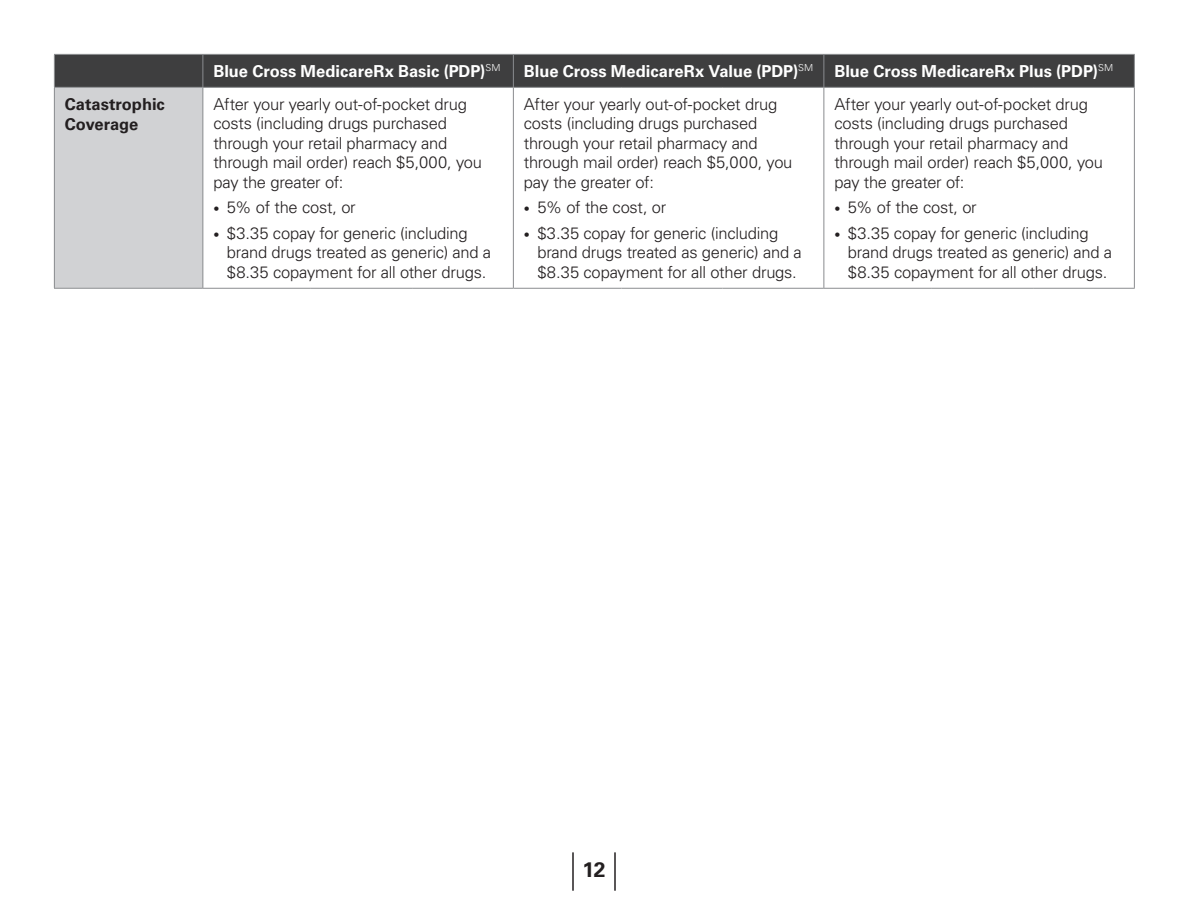
<style>
.page{position:relative;width:1188px;height:918px;background:#fff}
.page>*{position:absolute;margin:0;border:0;box-sizing:border-box;transform-origin:0 0}
.t1{font:700 21px "Univers LT Std";color:#231f20}
.chart_body{font:300 16.5px/19.5px "Univers LT Std";letter-spacing:-.015em;color:#231f20}
.chart_header_row{font:700 16.5px "Univers LT Std";color:#fff}
.left_column{font:700 16.5px "Univers LT Std";color:#231f20}
.s1{font-size:12px}
</style>
<div class="page">
<hr style="left:614px;top:852px;width:2px;height:39px;background:#231f20">
<hr style="left:572px;top:852px;width:2px;height:39px;background:#231f20">
<div style="left:55px;top:55px;width:1079px;height:32px;background:#3e3e3f"></div>
<div style="left:54px;top:87px;width:149px;height:201px;background:#d1d2d4"></div>
<hr style="left:1134px;top:55px;width:1px;height:32px;background:#8a8c8f">
<hr style="left:513px;top:54px;width:108px;height:1px;background:#8a8c8f">
<hr style="left:621px;top:54px;width:102px;height:1px;background:#8a8c8f">
<hr style="left:723px;top:54px;width:101px;height:1px;background:#8a8c8f">
<hr style="left:513px;top:87px;width:108px;height:1px;background:#8a8c8f">
<hr style="left:621px;top:87px;width:102px;height:1px;background:#8a8c8f">
<hr style="left:723px;top:87px;width:101px;height:1px;background:#8a8c8f">
<hr style="left:54px;top:54px;width:149px;height:1px;background:#8a8c8f">
<hr style="left:54px;top:55px;width:1px;height:32px;background:#8a8c8f">
<hr style="left:54px;top:87px;width:149px;height:1px;background:#8a8c8f">
<hr style="left:824px;top:54px;width:108px;height:1px;background:#8a8c8f">
<hr style="left:824px;top:55px;width:1px;height:32px;background:#8a8c8f">
<hr style="left:932px;top:54px;width:101px;height:1px;background:#8a8c8f">
<hr style="left:1033px;top:54px;width:102px;height:1px;background:#8a8c8f">
<hr style="left:824px;top:87px;width:108px;height:1px;background:#8a8c8f">
<hr style="left:932px;top:87px;width:101px;height:1px;background:#8a8c8f">
<hr style="left:1033px;top:87px;width:102px;height:1px;background:#8a8c8f">
<hr style="left:203px;top:54px;width:108px;height:1px;background:#8a8c8f">
<hr style="left:202px;top:55px;width:1px;height:32px;background:#8a8c8f">
<hr style="left:311px;top:54px;width:101px;height:1px;background:#8a8c8f">
<hr style="left:412px;top:54px;width:101px;height:1px;background:#8a8c8f">
<hr style="left:513px;top:55px;width:1px;height:32px;background:#8a8c8f">
<hr style="left:203px;top:87px;width:108px;height:1px;background:#8a8c8f">
<hr style="left:311px;top:87px;width:101px;height:1px;background:#8a8c8f">
<hr style="left:412px;top:87px;width:101px;height:1px;background:#8a8c8f">
<hr style="left:54px;top:88px;width:1px;height:200px;background:#8a8c8f">
<hr style="left:54px;top:288px;width:149px;height:1px;background:#8a8c8f">
<hr style="left:202px;top:88px;width:1px;height:200px;background:#8a8c8f">
<hr style="left:513px;top:88px;width:1px;height:200px;background:#8a8c8f">
<hr style="left:824px;top:88px;width:1px;height:200px;background:#8a8c8f">
<hr style="left:1134px;top:88px;width:1px;height:200px;background:#8a8c8f">
<hr style="left:203px;top:288px;width:108px;height:1px;background:#8a8c8f">
<hr style="left:311px;top:288px;width:101px;height:1px;background:#8a8c8f">
<hr style="left:412px;top:288px;width:101px;height:1px;background:#8a8c8f">
<hr style="left:513px;top:288px;width:108px;height:1px;background:#8a8c8f">
<hr style="left:621px;top:288px;width:102px;height:1px;background:#8a8c8f">
<hr style="left:723px;top:288px;width:101px;height:1px;background:#8a8c8f">
<hr style="left:824px;top:288px;width:108px;height:1px;background:#8a8c8f">
<hr style="left:932px;top:288px;width:101px;height:1px;background:#8a8c8f">
<hr style="left:1033px;top:288px;width:102px;height:1px;background:#8a8c8f">
<p class="left_column" style="left:65px;top:94px;width:102px">Catastrophic</p>
<p class="left_column" style="left:65px;top:115px;width:75px">Coverage</p>
<p class="chart_header_row" style="left:213px;top:61px;width:289px">Blue Cross MedicareRx Basic (PDP)<sup>SM</sup></p>
<p class="chart_header_row" style="left:524px;top:61px;width:291px">Blue Cross MedicareRx Value (PDP)<sup>SM</sup></p>
<p class="chart_header_row" style="left:834px;top:61px;width:280px">Blue Cross MedicareRx Plus (PDP)<sup>SM</sup></p>
<p class="chart_body" style="left:213px;top:94px;width:270px">After your yearly out-of-pocket drug costs (including drugs purchased through your retail pharmacy and through mail order) reach $5,000, you pay the greater of:</p>
<p class="chart_body" style="left:213px;top:198px;width:144px"><span class="s1">•</span> 5% of the cost, or</p>
<p class="chart_body" style="left:227px;top:223px;width:266px;text-indent:-14px"><span class="s1">•</span> $3.35 copay for generic (including brand drugs treated as generic) and a $8.35 copayment for all other drugs.</p>
<p class="chart_body" style="left:524px;top:94px;width:270px">After your yearly out-of-pocket drug costs (including drugs purchased through your retail pharmacy and through mail order) reach $5,000, you pay the greater of:</p>
<p class="chart_body" style="left:524px;top:198px;width:144px"><span class="s1">•</span> 5% of the cost, or</p>
<p class="chart_body" style="left:537px;top:223px;width:266px;text-indent:-14px"><span class="s1">•</span> $3.35 copay for generic (including brand drugs treated as generic) and a $8.35 copayment for all other drugs.</p>
<p class="chart_body" style="left:834px;top:94px;width:270px">After your yearly out-of-pocket drug costs (including drugs purchased through your retail pharmacy and through mail order) reach $5,000, you pay the greater of:</p>
<p class="chart_body" style="left:834px;top:198px;width:144px"><span class="s1">•</span> 5% of the cost, or</p>
<p class="chart_body" style="left:848px;top:223px;width:266px;text-indent:-14px"><span class="s1">•</span> $3.35 copay for generic (including brand drugs treated as generic) and a $8.35 copayment for all other drugs.</p>
<p class="t1" style="left:582px;top:858px;width:25px">12</p>
</div>
